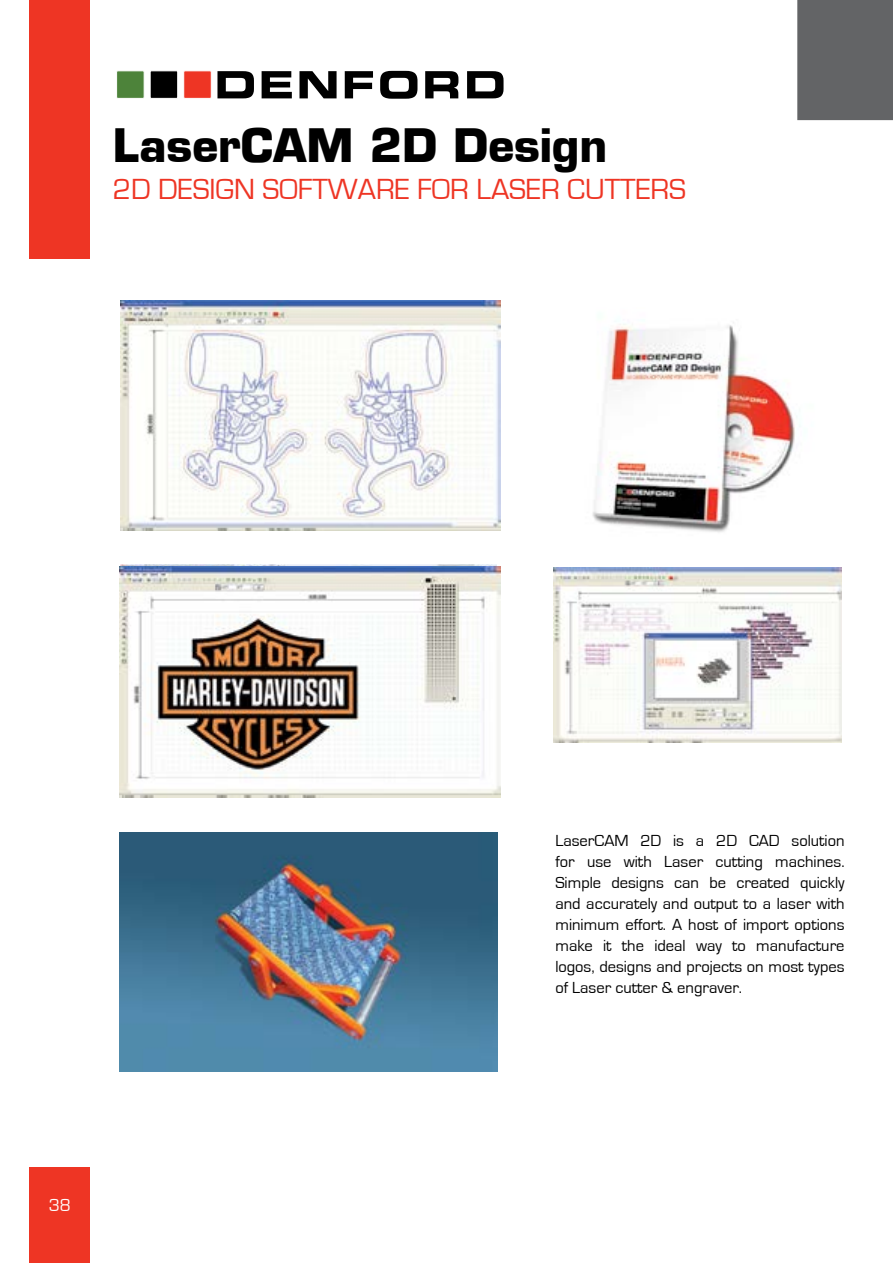
<style>
.page{position:relative;width:893px;height:1263px;background:#fff}
.page>*{position:absolute;margin:0;border:0;box-sizing:border-box;transform-origin:0 0}
.t1{font:700 45px "Eurostile";color:#000}
.t2{font:30px "Eurostile";color:#ee3524}
.t3{font:18px "Eurostile";color:#fff}
.t4{font:16.5px/21px "Eurostile";color:#000;text-align:justify}
</style>
<div class="page">
<div style="left:797px;top:0;width:96px;height:121px;background:#636466"></div>
<div style="left:30px;top:0;width:60px;height:258px;background:#ee3524"></div>
<div style="left:30px;top:1167px;width:60px;height:96px;background:#ee3524"></div>
<svg style="left:117px;top:70px;width:137px;height:29px"></svg>
<svg style="left:262px;top:71px;width:30px;height:27px"></svg>
<svg style="left:299px;top:71px;width:38px;height:27px"></svg>
<svg style="left:345px;top:71px;width:28px;height:27px"></svg>
<svg style="left:380px;top:71px;width:37px;height:28px"></svg>
<svg style="left:425px;top:71px;width:33px;height:27px"></svg>
<svg style="left:467px;top:71px;width:37px;height:27px"></svg>
<img style="left:120px;top:566px;width:380px;height:231px">
<img style="left:554px;top:567px;width:288px;height:175px">
<img style="left:120px;top:833px;width:378px;height:239px">
<img style="left:121px;top:300px;width:379px;height:231px">
<img style="left:592px;top:322px;width:208px;height:211px">
<h1 class="t1" style="left:113px;top:118px;width:496px">LaserCAM 2D Design</h1>
<h2 class="t2" style="left:113px;top:173px;width:575px">2D DESIGN SOFTWARE FOR LASER CUTTERS</h2>
<p class="t3" style="left:49px;top:1195px;width:24px">38</p>
<p class="t4" style="left:555px;top:831px;width:291px">LaserCAM 2D is a 2D CAD solution for use with Laser cutting machines.<br>Simple designs can be created quickly and accurately and output to a laser with minimum effort. A host of import options make it the ideal way to manufacture logos, designs and projects on most types of Laser cutter &amp; engraver.</p>
</div>
